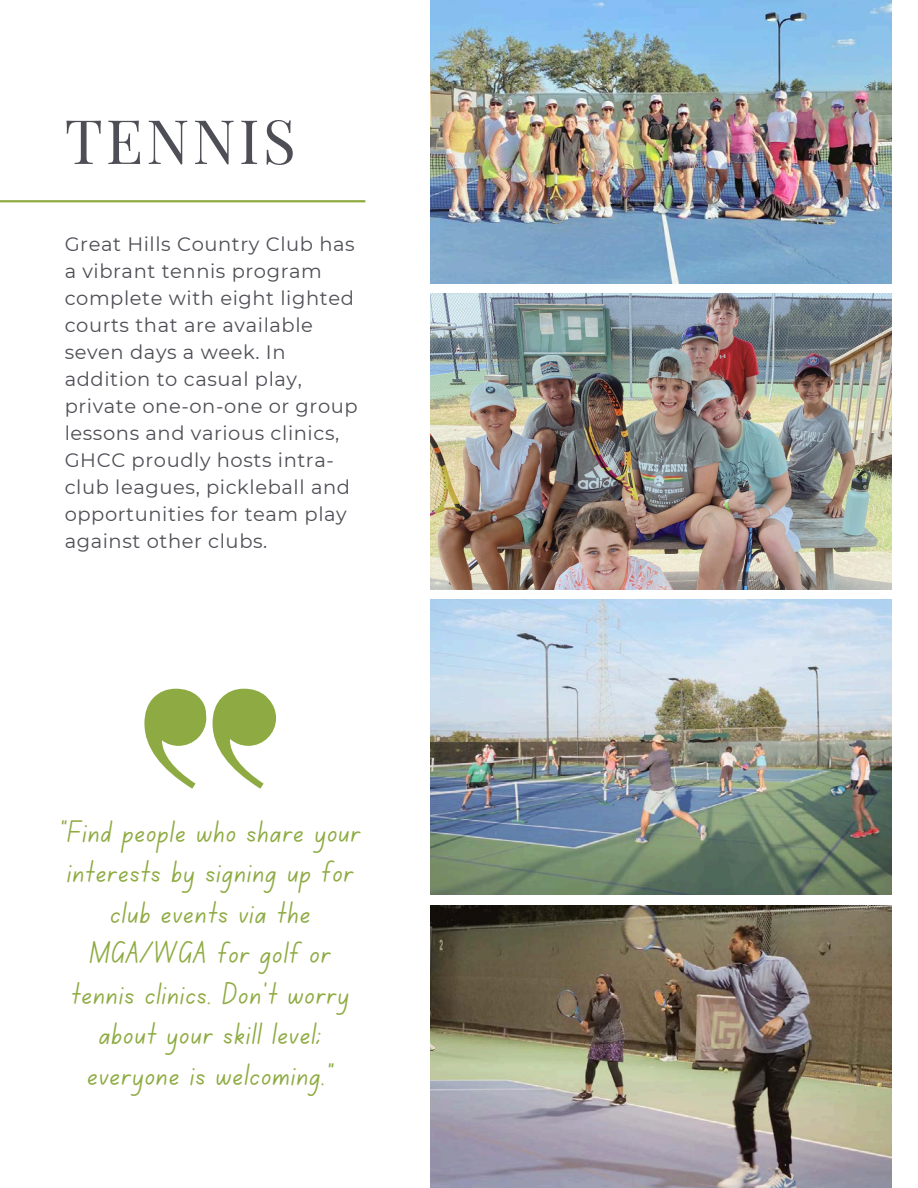
<style>
.page{position:relative;width:918px;height:1188px;background:#fff}
.page>*{position:absolute;margin:0;border:0;box-sizing:border-box;transform-origin:0 0}
.t1{font:61.35px "Playfair Display";letter-spacing:.05em;color:#4e4e56}
.t2{font:31.5px/40.5px "Canva School Font";letter-spacing:.03em;color:#8eab42;text-align:center}
.t3{font:19.5px/27px "Montserrat";letter-spacing:.03em;color:#4f4e56}
</style>
<div class="page">
<img style="left:431px;top:0;width:461px;height:283px">
<img style="left:431px;top:293px;width:461px;height:296px">
<img style="left:431px;top:599px;width:461px;height:295px">
<img style="left:431px;top:905px;width:461px;height:283px">
<hr style="left:0;top:200px;width:365px;height:2px;background:#8eab42">
<svg style="left:144px;top:689px;width:62px;height:100px"></svg>
<svg style="left:213px;top:689px;width:63px;height:100px"></svg>
<p class="t1" style="left:65px;top:98px;width:233px">TENNIS</p>
<h1 class="t3" style="left:65px;top:230px;width:295px">Great Hills Country Club has a vibrant tennis program complete with eight lighted courts that are available seven days a week. In addition to casual play, private one-on-one or group lessons and various clinics,<br>GHCC proudly hosts intra&shy;club leagues, pickleball and opportunities for team play against other clubs.</h1>
<p class="t2" style="left:60px;top:815px;width:302px">“Find people who share your interests by signing up for club events via the<br>MGA/WGA for golf or tennis clinics. Don’t worry about your skill level; everyone is welcoming.”</p>
</div>
